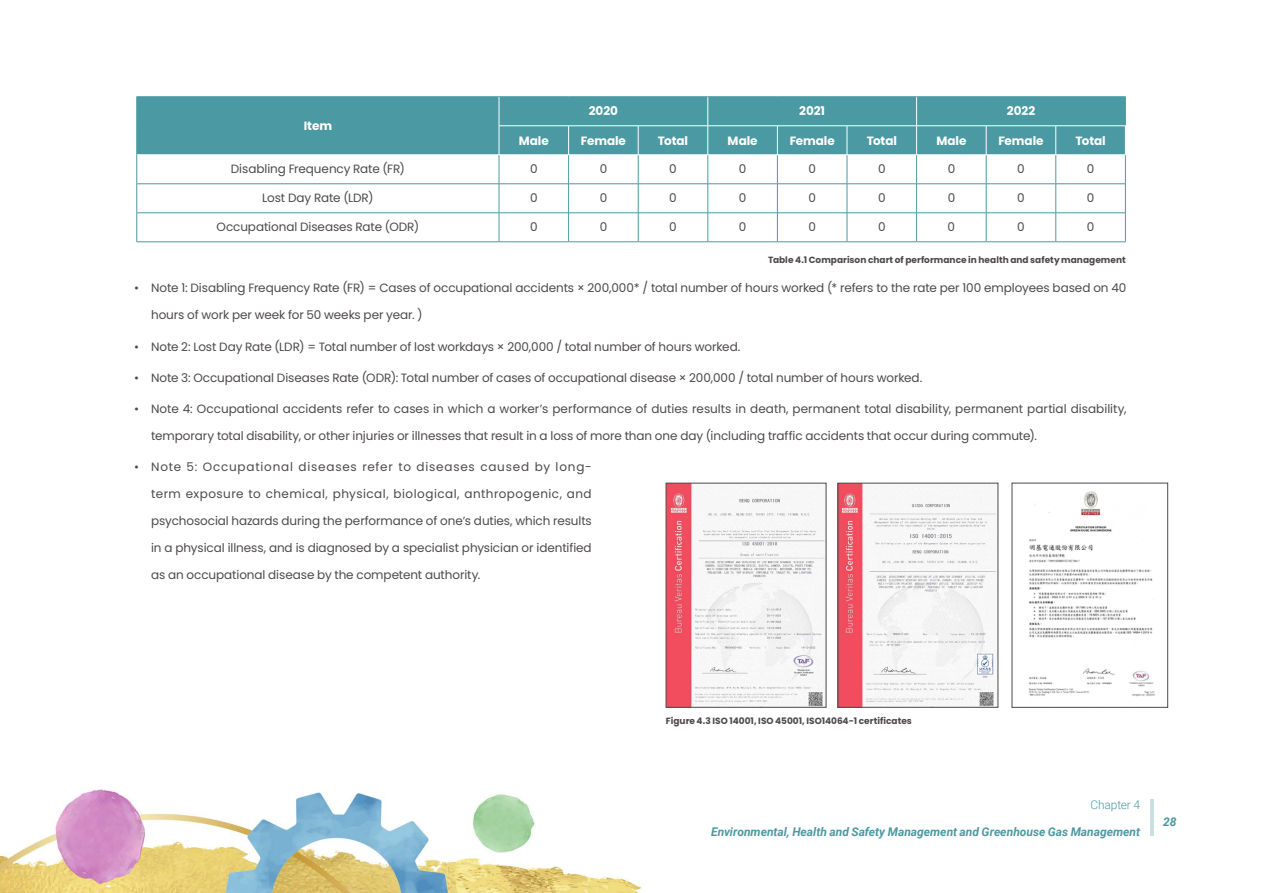
<style>
.page{position:relative;width:1263px;height:893px;background:#fff}
.page>*{position:absolute;margin:0;border:0;box-sizing:border-box;transform-origin:0 0}
.t1{font:12px "Poppins";letter-spacing:-.005em;color:#4d4949}
.t2{font:italic 700 12px "Roboto";color:#4b99a2}
.t3{font:700 12px "Poppins";letter-spacing:-.005em;color:#fff}
.t4{font:12px "Poppins";letter-spacing:.04em;color:#4d4949}
.t5{font:12px "Poppins";letter-spacing:.065em;color:#4d4949}
.t6{font:300 12px "Roboto";letter-spacing:-.01em;color:#4b99a2}
.t7{font:700 9px "Poppins";color:#4d4949}
</style>
<div class="page">
<img style="left:0;top:156px;width:1169px;height:737px">
<hr style="left:1150px;top:800px;width:3px;height:36px;background:#4b99a2">
<div style="left:137px;top:97px;width:988px;height:58px;background:#4b99a2"></div>
<hr style="left:136px;top:96px;width:363px;height:1px;background:#4b99a2">
<hr style="left:499px;top:96px;width:70px;height:1px;background:#4b99a2">
<hr style="left:569px;top:96px;width:69px;height:1px;background:#4b99a2">
<hr style="left:638px;top:96px;width:70px;height:1px;background:#4b99a2">
<hr style="left:708px;top:96px;width:69px;height:1px;background:#4b99a2">
<hr style="left:777px;top:96px;width:70px;height:1px;background:#4b99a2">
<hr style="left:847px;top:96px;width:69px;height:1px;background:#4b99a2">
<hr style="left:916px;top:96px;width:70px;height:1px;background:#4b99a2">
<hr style="left:986px;top:96px;width:70px;height:1px;background:#4b99a2">
<hr style="left:1056px;top:96px;width:70px;height:1px;background:#4b99a2">
<svg style="left:136px;top:97px;width:1px;height:144px"></svg>
<hr style="left:136px;top:241px;width:363px;height:1px;background:#4b99a2">
<hr style="left:499px;top:241px;width:70px;height:1px;background:#4b99a2">
<hr style="left:569px;top:241px;width:69px;height:1px;background:#4b99a2">
<hr style="left:638px;top:241px;width:70px;height:1px;background:#4b99a2">
<hr style="left:708px;top:241px;width:69px;height:1px;background:#4b99a2">
<hr style="left:777px;top:241px;width:70px;height:1px;background:#4b99a2">
<hr style="left:847px;top:241px;width:69px;height:1px;background:#4b99a2">
<hr style="left:916px;top:241px;width:70px;height:1px;background:#4b99a2">
<hr style="left:986px;top:241px;width:70px;height:1px;background:#4b99a2">
<hr style="left:1056px;top:241px;width:70px;height:1px;background:#4b99a2">
<hr style="left:137px;top:184px;width:362px;height:1px;background:#4b99a2">
<hr style="left:499px;top:184px;width:70px;height:1px;background:#4b99a2">
<hr style="left:569px;top:184px;width:69px;height:1px;background:#4b99a2">
<hr style="left:638px;top:184px;width:70px;height:1px;background:#4b99a2">
<hr style="left:708px;top:184px;width:69px;height:1px;background:#4b99a2">
<hr style="left:777px;top:184px;width:70px;height:1px;background:#4b99a2">
<hr style="left:847px;top:184px;width:69px;height:1px;background:#4b99a2">
<hr style="left:916px;top:184px;width:70px;height:1px;background:#4b99a2">
<hr style="left:986px;top:184px;width:70px;height:1px;background:#4b99a2">
<hr style="left:1056px;top:184px;width:69px;height:1px;background:#4b99a2">
<hr style="left:137px;top:213px;width:362px;height:1px;background:#4b99a2">
<hr style="left:499px;top:213px;width:70px;height:1px;background:#4b99a2">
<hr style="left:569px;top:213px;width:69px;height:1px;background:#4b99a2">
<hr style="left:638px;top:213px;width:70px;height:1px;background:#4b99a2">
<hr style="left:708px;top:213px;width:69px;height:1px;background:#4b99a2">
<hr style="left:777px;top:213px;width:70px;height:1px;background:#4b99a2">
<hr style="left:847px;top:213px;width:69px;height:1px;background:#4b99a2">
<hr style="left:916px;top:213px;width:70px;height:1px;background:#4b99a2">
<hr style="left:986px;top:213px;width:70px;height:1px;background:#4b99a2">
<hr style="left:1056px;top:213px;width:69px;height:1px;background:#4b99a2">
<hr style="left:499px;top:126px;width:70px;height:1px;background:#fff">
<svg style="left:499px;top:97px;width:1px;height:144px"></svg>
<hr style="left:569px;top:126px;width:69px;height:1px;background:#fff">
<svg style="left:568px;top:126px;width:1px;height:115px"></svg>
<hr style="left:638px;top:126px;width:70px;height:1px;background:#fff">
<svg style="left:638px;top:126px;width:1px;height:115px"></svg>
<hr style="left:708px;top:126px;width:69px;height:1px;background:#fff">
<svg style="left:707px;top:97px;width:1px;height:144px"></svg>
<hr style="left:777px;top:126px;width:70px;height:1px;background:#fff">
<svg style="left:777px;top:126px;width:1px;height:115px"></svg>
<hr style="left:847px;top:126px;width:69px;height:1px;background:#fff">
<svg style="left:847px;top:126px;width:1px;height:115px"></svg>
<hr style="left:916px;top:126px;width:70px;height:1px;background:#fff">
<svg style="left:916px;top:97px;width:1px;height:144px"></svg>
<hr style="left:986px;top:126px;width:70px;height:1px;background:#fff">
<svg style="left:986px;top:126px;width:1px;height:115px"></svg>
<hr style="left:1056px;top:126px;width:69px;height:1px;background:#fff">
<svg style="left:1055px;top:126px;width:1px;height:115px"></svg>
<svg style="left:1125px;top:97px;width:1px;height:144px"></svg>
<hr style="left:499px;top:155px;width:70px;height:1px;background:#fff">
<hr style="left:638px;top:155px;width:70px;height:1px;background:#fff">
<hr style="left:777px;top:155px;width:70px;height:1px;background:#fff">
<hr style="left:847px;top:155px;width:69px;height:1px;background:#fff">
<hr style="left:916px;top:155px;width:70px;height:1px;background:#fff">
<hr style="left:986px;top:155px;width:70px;height:1px;background:#fff">
<img style="left:668px;top:485px;width:156px;height:220px">
<img style="left:840px;top:485px;width:156px;height:220px">
<img style="left:1014px;top:485px;width:152px;height:220px">
<p class="t3" style="left:304px;top:119px;width:30px">Item</p>
<p class="t3" style="left:589px;top:104px;width:31px">2020</p>
<p class="t3" style="left:799px;top:104px;width:27px">2021</p>
<p class="t3" style="left:1007px;top:104px;width:30px">2022</p>
<p class="t3" style="left:519px;top:133px;width:32px">Male</p>
<p class="t3" style="left:581px;top:133px;width:47px">Female</p>
<p class="t3" style="left:658px;top:133px;width:32px">Total</p>
<p class="t3" style="left:728px;top:133px;width:32px">Male</p>
<p class="t3" style="left:790px;top:133px;width:47px">Female</p>
<p class="t3" style="left:867px;top:133px;width:32px">Total</p>
<p class="t3" style="left:936px;top:133px;width:32px">Male</p>
<p class="t3" style="left:998px;top:133px;width:47px">Female</p>
<p class="t3" style="left:1075px;top:133px;width:32px">Total</p>
<p class="t1" style="left:231px;top:162px;width:176px">Disabling Frequency Rate (FR)</p>
<p class="t1" style="left:530px;top:162px;width:9px">0</p>
<p class="t1" style="left:600px;top:162px;width:9px">0</p>
<p class="t1" style="left:669px;top:162px;width:9px">0</p>
<p class="t1" style="left:739px;top:162px;width:9px">0</p>
<p class="t1" style="left:808px;top:162px;width:9px">0</p>
<p class="t1" style="left:878px;top:162px;width:9px">0</p>
<p class="t1" style="left:948px;top:162px;width:9px">0</p>
<p class="t1" style="left:1017px;top:162px;width:9px">0</p>
<p class="t1" style="left:1087px;top:162px;width:9px">0</p>
<p class="t1" style="left:262px;top:191px;width:113px">Lost Day Rate (LDR)</p>
<p class="t1" style="left:530px;top:191px;width:9px">0</p>
<p class="t1" style="left:600px;top:191px;width:9px">0</p>
<p class="t1" style="left:669px;top:191px;width:9px">0</p>
<p class="t1" style="left:739px;top:191px;width:9px">0</p>
<p class="t1" style="left:808px;top:191px;width:9px">0</p>
<p class="t1" style="left:878px;top:191px;width:9px">0</p>
<p class="t1" style="left:948px;top:191px;width:9px">0</p>
<p class="t1" style="left:1017px;top:191px;width:9px">0</p>
<p class="t1" style="left:1087px;top:191px;width:9px">0</p>
<p class="t1" style="left:217px;top:220px;width:204px">Occupational Diseases Rate (ODR)</p>
<p class="t1" style="left:530px;top:220px;width:9px">0</p>
<p class="t1" style="left:600px;top:220px;width:9px">0</p>
<p class="t1" style="left:669px;top:220px;width:9px">0</p>
<p class="t1" style="left:739px;top:220px;width:9px">0</p>
<p class="t1" style="left:808px;top:220px;width:9px">0</p>
<p class="t1" style="left:878px;top:220px;width:9px">0</p>
<p class="t1" style="left:948px;top:220px;width:9px">0</p>
<p class="t1" style="left:1017px;top:220px;width:9px">0</p>
<p class="t1" style="left:1087px;top:220px;width:9px">0</p>
<p class="t7" style="left:768px;top:254px;width:359px">Table 4.1 Comparison chart of performance in health and safety management</p>
<p class="t1" style="left:134px;top:281px;width:994px">• Note 1: Disabling Frequency Rate (FR) = Cases of occupational accidents × 200,000* / total number of hours worked (* refers to the rate per 100 employees based on 40</p>
<p class="t1" style="left:151px;top:308px;width:273px">hours of work per week for 50 weeks per year. )</p>
<p class="t1" style="left:134px;top:339px;width:608px">• Note 2: Lost Day Rate (LDR) = Total number of lost workdays × 200,000 / total number of hours worked.</p>
<p class="t1" style="left:134px;top:371px;width:790px">• Note 3: Occupational Diseases Rate (ODR): Total number of cases of occupational disease × 200,000 / total number of hours worked.</p>
<p class="t1" style="left:134px;top:402px;width:994px">• Note 4: Occupational accidents refer to cases in which a worker’s performance of duties results in death, permanent total disability, permanent partial disability,</p>
<p class="t1" style="left:151px;top:429px;width:887px">temporary total disability, or other injuries or illnesses that result in a loss of more than one day (including traffic accidents that occur during commute).</p>
<p class="t5" style="left:134px;top:459px;width:459px">• Note 5: Occupational diseases refer to diseases caused by long-</p>
<p class="t4" style="left:151px;top:486px;width:442px">term exposure to chemical, physical, biological, anthropogenic, and</p>
<p class="t1" style="left:151px;top:513px;width:442px">psychosocial hazards during the performance of one’s duties, which results</p>
<p class="t1" style="left:151px;top:540px;width:442px">in a physical illness, and is diagnosed by a specialist physician or identified</p>
<p class="t1" style="left:151px;top:567px;width:331px">as an occupational disease by the competent authority.</p>
<p class="t7" style="left:666px;top:715px;width:247px">Figure 4.3 ISO 14001, ISO 45001, ISO14064-1 certificates</p>
<p class="t6" style="left:1090px;top:796px;width:51px">Chapter 4</p>
<p class="t2" style="left:711px;top:823px;width:431px">Environmental, Health and Safety Management and Greenhouse Gas Management</p>
<p class="t2" style="left:1163px;top:813px;width:15px">28</p>
</div>
